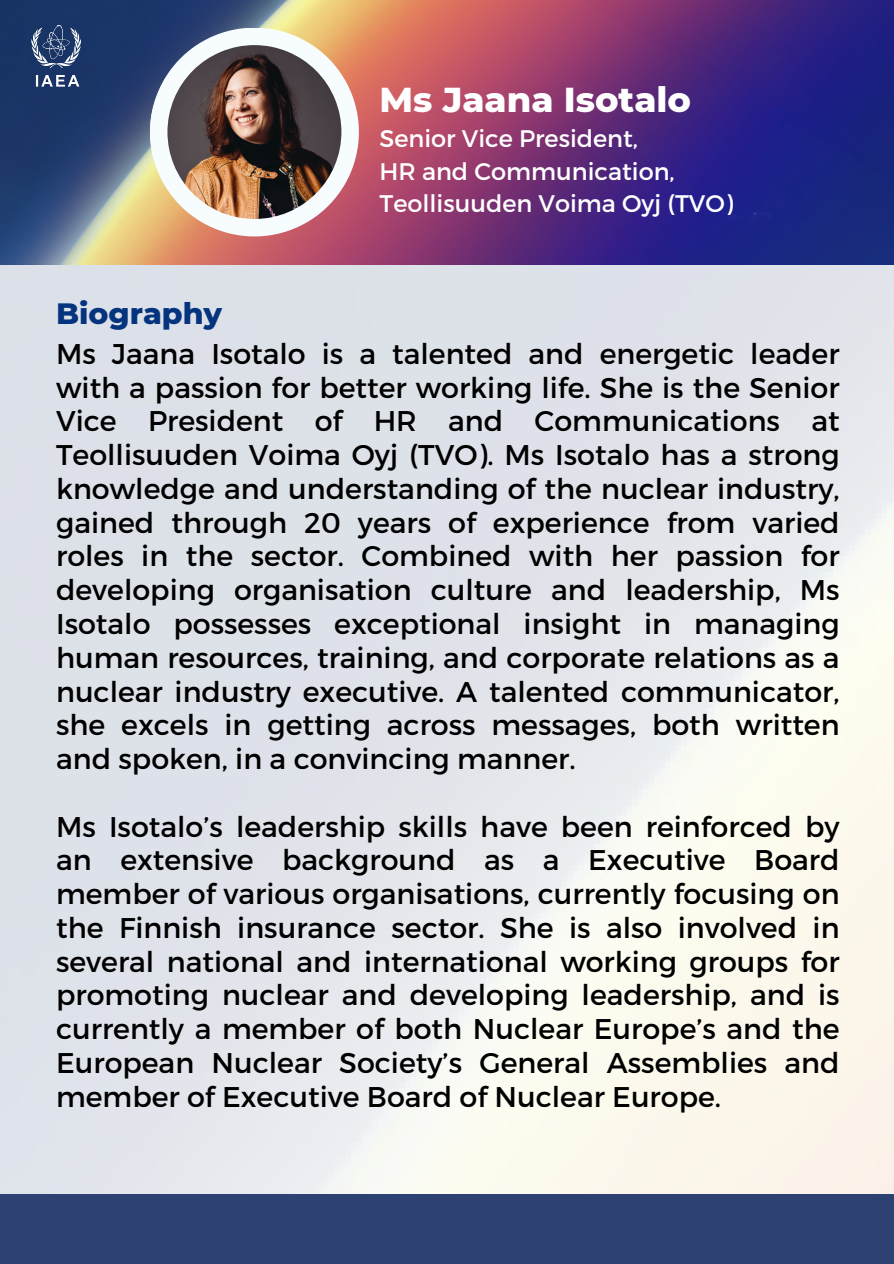
<style>
.page{position:relative;width:894px;height:1264px;background:#fff}
.page>*{position:absolute;margin:0;border:0;box-sizing:border-box;transform-origin:0 0}
.t1{font:800 35.25px "Montserrat";color:#fff}
.t2{font:800 30px "Montserrat";color:#05347e}
.t3{font:28.5px/33.8px "Montserrat";color:#000;text-align:justify}
.t4{font:24px "Montserrat";color:#fff}
</style>
<div class="page">
<img style="left:0;top:0;width:893px;height:1193px">
<img style="left:0;top:0;width:803px;height:201px">
<div style="left:0;top:1193px;width:893px;height:70px;background:#2d4272"></div>
<img style="left:8px;top:16px;width:96px;height:73px">
<svg style="left:150px;top:28px;width:209px;height:208px"></svg>
<img style="left:167px;top:45px;width:174px;height:174px">
<h2 class="t2" style="left:56px;top:295px;width:167px">Biography</h2>
<p class="t1" style="left:379px;top:78px;width:313px">Ms Jaana Isotalo</p>
<p class="t4" style="left:379px;top:123px;width:260px">Senior Vice President,</p>
<p class="t4" style="left:379px;top:155px;width:296px">HR and Communication,</p>
<p class="t4" style="left:379px;top:188px;width:355px">Teollisuuden Voima Oyj (TVO)</p>
<p class="t3" style="left:56px;top:335px;width:784px">Ms Jaana Isotalo is a talented and energetic leader with a passion for better working life. She is the Senior Vice President of HR and Communications at Teollisuuden Voima Oyj (TVO). Ms Isotalo has a strong knowledge and understanding of the nuclear industry, gained through 20 years of experience from varied roles in the sector. Combined with her passion for developing organisation culture and leadership, Ms Isotalo possesses exceptional insight in managing human resources, training, and corporate relations as a nuclear industry executive. A talented communicator, she excels in getting across messages, both written and spoken, in a convincing manner.</p>
<h1 class="t3" style="left:56px;top:808px;width:784px">Ms Isotalo’s leadership skills have been reinforced by an extensive background as a Executive Board member of various organisations, currently focusing on the Finnish insurance sector. She is also involved in several national and international working groups for promoting nuclear and developing leadership, and is currently a member of both Nuclear Europe’s and the European Nuclear Society’s General Assemblies and member of Executive Board of Nuclear Europe.</h1>
</div>
